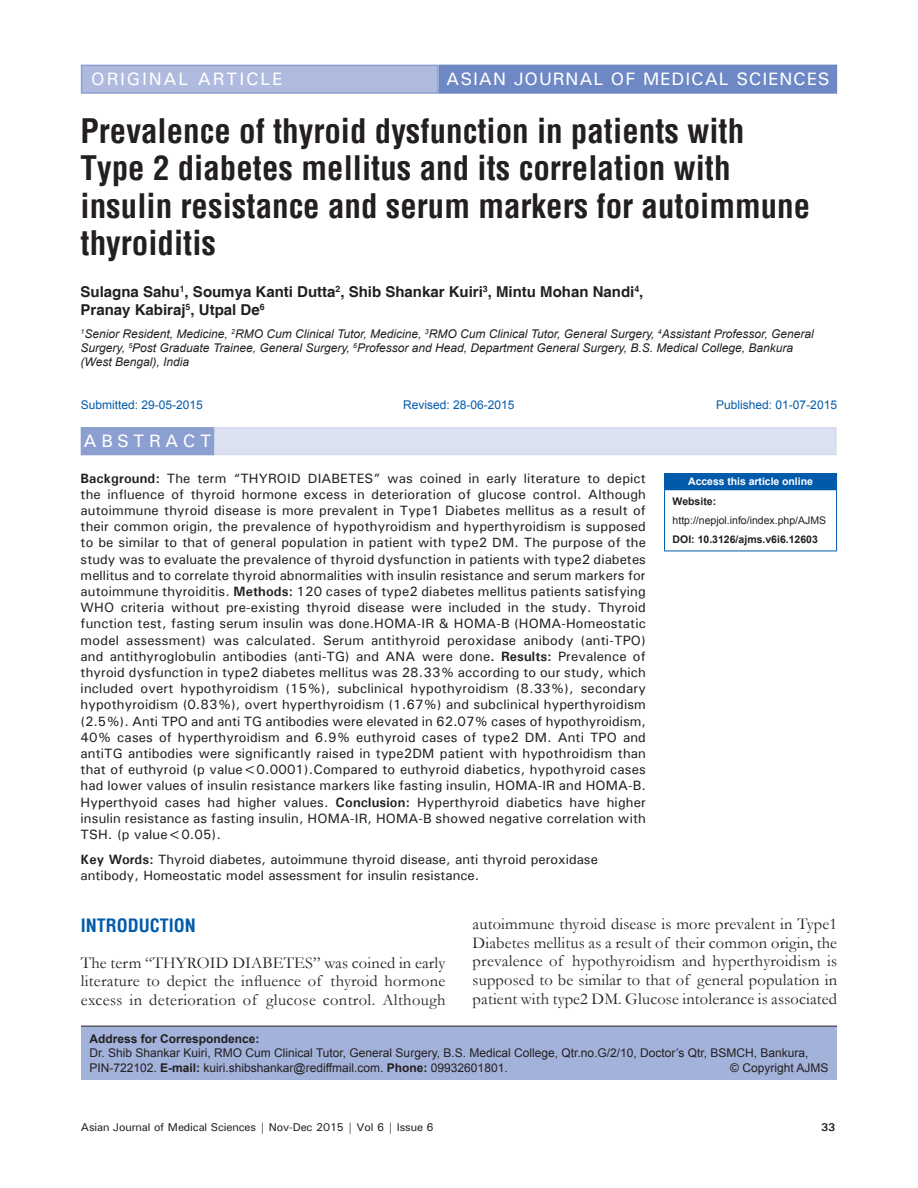
<style>
.page{position:relative;width:918px;height:1188px;background:#fff}
.page>*{position:absolute;margin:0;border:0;box-sizing:border-box;transform-origin:0 0}
.AT{font:700 condensed 33px/37.5px "Helvetica";color:#231f20}
.AH{font:500 18px "Univers";letter-spacing:.05em;color:#fff}
.AH-2{font:500 18px "Univers";letter-spacing:.1em;color:#fff}
.t1{font:700 condensed 18px "Helvetica";color:#015aaa}
.ABSH{font:500 18px "Univers";letter-spacing:.25em;color:#fff}
.TX{font:16.5px/18.8px "Garamond";letter-spacing:.01em;color:#231f20;text-align:justify}
.AU{font:700 15px/18px "Helvetica";color:#231f20}
.ABS{font:500 13.5px/16.2px "Univers";letter-spacing:.01em;color:#231f20;text-align:justify}
.KWD{font:500 13.5px/16.2px "Univers";color:#231f20}
.AFF{font:italic 12px/14.4px "Arial";color:#231f20}
.ADD{font:12px/14.4px "Arial";color:#231f20}
.HIS_1{font:12px "Arial";color:#015aaa}
.t2{font:500 11.25px "Univers";letter-spacing:-.01em;color:#231f20}
.t3{font:700 11.25px "Univers";color:#231f20}
.t4{font:10.5px/18.8px "Arial";color:#231f20}
.t5{font:700 10.5px "Arial";color:#231f20}
.t6{font:700 10.5px "Arial";letter-spacing:-.005em;color:#fff}
.s1{font-weight:700}
</style>
<div class="page">
<div style="left:82px;top:65px;width:356px;height:28px;background:#aebade"></div>
<div style="left:81px;top:65px;width:358px;height:29px;border:2px solid #8b9fd1"></div>
<div style="left:440px;top:65px;width:396px;height:28px;background:#6d88c5"></div>
<div style="left:439px;top:65px;width:398px;height:29px;border:2px solid #6d88c5"></div>
<div style="left:81px;top:427px;width:756px;height:28px;background:#dbe1f1"></div>
<div style="left:81px;top:428px;width:132px;height:26px;background:#8b9fd1"></div>
<div style="left:81px;top:427px;width:133px;height:28px;border:2px solid #8b9fd1"></div>
<div style="left:665px;top:474px;width:172px;height:16px;background:#015aaa"></div>
<svg style="left:664px;top:474px;width:1px;height:15px"></svg>
<hr style="left:664px;top:473px;width:173px;height:1px;background:#015aaa">
<hr style="left:664px;top:490px;width:1px;height:61px;background:#015aaa">
<hr style="left:664px;top:489px;width:173px;height:1px;background:#015aaa">
<hr style="left:836px;top:490px;width:1px;height:61px;background:#015aaa">
<hr style="left:664px;top:551px;width:173px;height:1px;background:#015aaa">
<div style="left:81px;top:1026px;width:756px;height:54px;background:#a3b2da"></div>
<hr style="left:81px;top:1026px;width:756px;height:1px;background:#231f20">
<p class="AH-2" style="left:91px;top:67px;width:192px">ORIGINAL ARTICLE</p>
<p class="AH" style="left:446px;top:68px;width:385px">ASIAN JOURNAL OF MEDICAL SCIENCES</p>
<p class="AT" style="left:81px;top:112px;width:731px">Prevalence of thyroid dysfunction in patients with Type 2 diabetes mellitus and its correlation with insulin resistance and serum markers for autoimmune thyroiditis</p>
<p class="AU" style="left:81px;top:283px;width:564px">Sulagna Sahu<sup>1</sup>, Soumya Kanti Dutta<sup>2</sup>, Shib Shankar Kuiri<sup>3</sup>, Mintu Mohan Nandi<sup>4</sup>,<br>Pranay Kabiraj<sup>5</sup>, Utpal De<sup>6</sup></p>
<p class="AFF" style="left:81px;top:326px;width:735px"><sup>1</sup>Senior Resident, Medicine, <sup>2</sup>RMO Cum Clinical Tutor, Medicine, <sup>3</sup>RMO Cum Clinical Tutor, General Surgery, <sup>4</sup>Assistant Professor, General<br>Surgery, <sup>5</sup>Post Graduate Trainee, General Surgery, <sup>6</sup>Professor and Head, Department General Surgery, B.S. Medical College, Bankura (West Bengal), India</p>
<p class="HIS_1" style="left:81px;top:397px;width:124px">Submitted: 29-05-2015</p>
<p class="HIS_1" style="left:403px;top:397px;width:113px">Revised: 28-06-2015</p>
<p class="HIS_1" style="left:716px;top:397px;width:122px">Published: 01-07-2015</p>
<p class="ABSH" style="left:84px;top:430px;width:129px">ABSTRACT</p>
<p class="t6" style="left:688px;top:474px;width:126px">Access this article online</p>
<p class="t4" style="left:673px;top:492px;width:155px"><span class="s1">Website: </span>http://nepjol.info/index.php/AJMS</p>
<p class="t5" style="left:673px;top:532px;width:147px">DOI: 10.3126/ajms.v6i6.12603</p>
<p class="ABS" style="left:81px;top:469px;width:567px"><span class="s1">Background:</span> The term “THYROID DIABETES” was coined in early literature to depict the influence of thyroid hormone excess in deterioration of glucose control. Although autoimmune thyroid disease is more prevalent in Type1 Diabetes mellitus as a result of their common origin, the prevalence of hypothyroidism and hyperthyroidism is supposed to be similar to that of general population in patient with type2 DM. The purpose of the study was to evaluate the prevalence of thyroid dysfunction in patients with type2 diabetes mellitus and to correlate thyroid abnormalities with insulin resistance and serum markers for autoimmune thyroiditis. <span class="s1">Methods:</span> 120 cases of type2 diabetes mellitus patients satisfying WHO criteria without pre-existing thyroid disease were included in the study. Thyroid function test, fasting serum insulin was done.HOMA-IR &amp; HOMA-B (HOMA-Homeostatic model assessment) was calculated. Serum antithyroid peroxidase anibody (anti-TPO) and antithyroglobulin antibodies (anti-TG) and ANA were done<span class="s1">. Results:</span> Prevalence of thyroid dysfunction in type2 diabetes mellitus was 28.33% according to our study, which included overt hypothyroidism (15%), subclinical hypothyroidism (8.33%), secondary hypothyroidism (0.83%), overt hyperthyroidism (1.67%) and subclinical hyperthyroidism (2.5%). Anti TPO and anti TG antibodies were elevated in 62.07% cases of hypothyroidism, 40% cases of hyperthyroidism and 6.9% euthyroid cases of type2 DM. Anti TPO and antiTG antibodies were significantly raised in type2DM patient with hypothroidism than that of euthyroid (p value&lt;0.0001).Compared to euthyroid diabetics, hypothyroid cases had lower values of insulin resistance markers like fasting insulin, HOMA-IR and HOMA-B.<br>Hyperthyoid cases had higher values. <span class="s1">Conclusion:</span> Hyperthyroid diabetics have higher insulin resistance as fasting insulin, HOMA-IR, HOMA-B showed negative correlation with TSH. (p value&lt;0.05).</p>
<p class="KWD" style="left:81px;top:851px;width:519px"><span class="s1">Key Words:</span> Thyroid diabetes, autoimmune thyroid disease, anti thyroid peroxidase antibody, Homeostatic model assessment for insulin resistance.</p>
<h1 class="t1" style="left:81px;top:913px;width:117px">INTRODUCTION</h1>
<p class="TX" style="left:81px;top:953px;width:366px">The term “THYROID DIABETES” was coined in early literature to depict the influence of thyroid hormone excess in deterioration of glucose control. Although</p>
<p class="TX" style="left:473px;top:914px;width:366px">autoimmune thyroid disease is more prevalent in Type1<br>Diabetes mellitus as a result of their common origin, the prevalence of hypothyroidism and hyperthyroidism is supposed to be similar to that of general population in patient with type2 DM. Glucose intolerance is associated</p>
<p class="ADD" style="left:90px;top:1031px;width:720px"><span class="s1">Address for Correspondence:<br></span>Dr. Shib Shankar Kuiri, RMO Cum Clinical Tutor, General Surgery, B.S. Medical College, Qtr.no.G/2/10, Doctor’s Qtr, BSMCH, Bankura,<br>PIN-722102. <span class="s1">E-mail:</span> kuiri.shibshankar@rediffmail.com. <span class="s1">Phone:</span> 09932601801.</p>
<p class="ADD" style="left:730px;top:1060px;width:100px">© Copyright AJMS</p>
<p class="t2" style="left:81px;top:1120px;width:354px">Asian Journal of Medical Sciences | Nov-Dec 2015 | Vol 6 | Issue 6</p>
<p class="t3" style="left:821px;top:1120px;width:16px">33</p>
</div>
